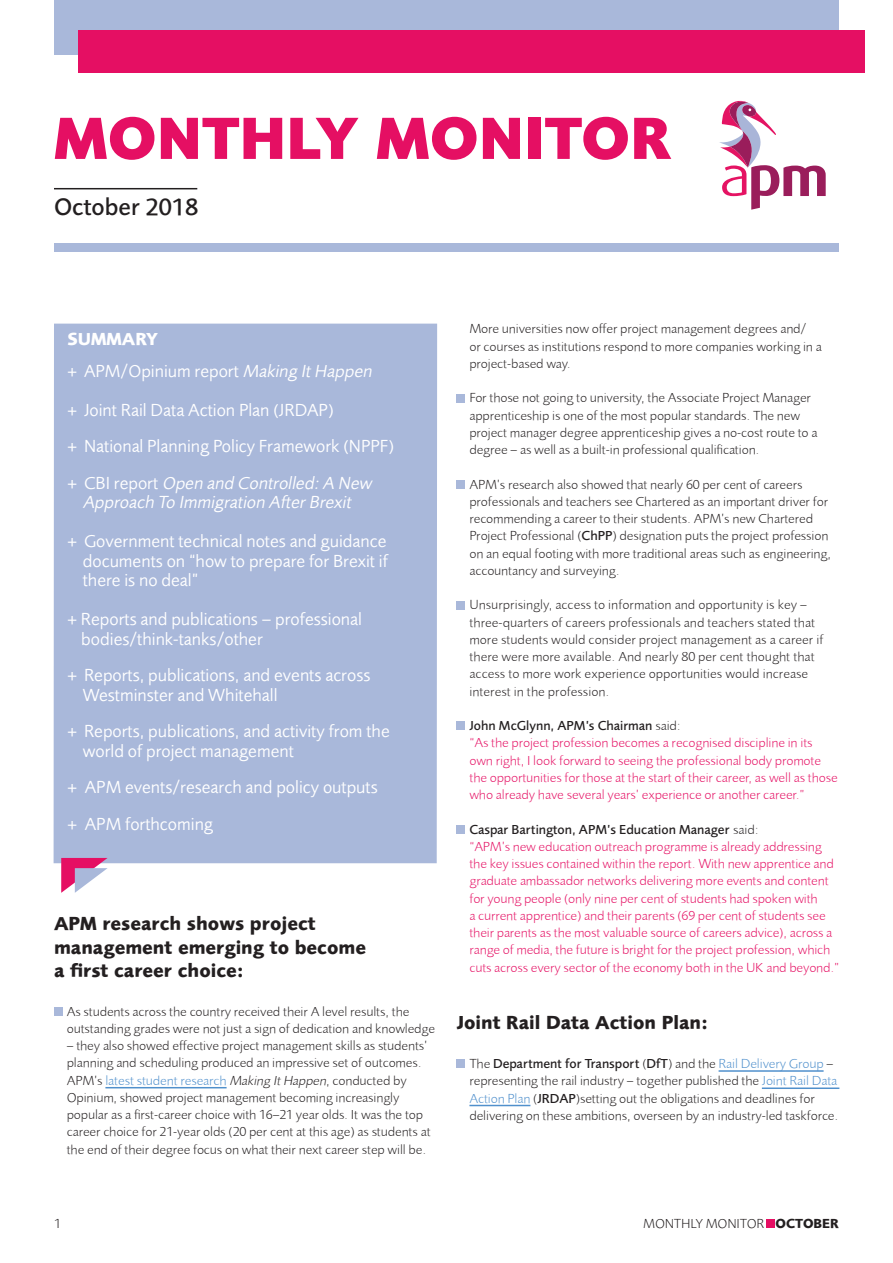
<style>
.page{position:relative;width:893px;height:1263px;background:#fff}
.page>*{position:absolute;margin:0;border:0;box-sizing:border-box;transform-origin:0 0}
.t1{font:800 60.45px "Foundry Sans";color:#e50f63}
.t2{font:500 24.75px "Foundry Sans";color:#231f20}
.t3{font:700 19.5px/23.4px "Foundry Sans";color:#231f20}
.t4{font:18px/19.5px "Foundry Sans";color:#fff}
.t5{font:italic 18px "Foundry Sans";color:#fff}
.t6{font:300 13.5px/17.2px "Foundry Sans";color:#231f20}
.t7{font:300 13.5px/17.2px "Foundry Sans";color:#e50f63}
.s1{font-weight:700}
.s2{font-style:italic}
.s3{color:#5090cc}
.s4{font-weight:500}
.s5{font-weight:500;color:#231f20}
.s6{color:#231f20}
</style>
<div class="page">
<div style="left:54px;top:0;width:785px;height:54px;background:#a9b8da"></div>
<svg style="left:719px;top:101px;width:107px;height:109px"></svg>
<div style="left:78px;top:30px;width:787px;height:42px;background:#e50f63"></div>
<hr style="left:54px;top:188px;width:143px;height:1px;background:#231f20">
<div style="left:54px;top:244px;width:785px;height:8px;background:#a9b8da"></div>
<div style="left:54px;top:324px;width:383px;height:539px;background:#a9b8da"></div>
<svg style="left:61px;top:858px;width:47px;height:35px"></svg>
<hr style="left:105px;top:1087px;width:122px;height:1px;background:#5090cc">
<div style="left:54px;top:1007px;width:9px;height:9px;background:#a9b8da"></div>
<hr style="left:719px;top:1070px;width:105px;height:2px;background:#5090cc">
<hr style="left:762px;top:1087px;width:77px;height:2px;background:#5090cc">
<hr style="left:469px;top:1105px;width:61px;height:1px;background:#5090cc">
<div style="left:457px;top:394px;width:8px;height:8px;background:#a9b8da"></div>
<div style="left:457px;top:480px;width:8px;height:8px;background:#a9b8da"></div>
<div style="left:457px;top:601px;width:8px;height:8px;background:#a9b8da"></div>
<div style="left:457px;top:721px;width:8px;height:9px;background:#a9b8da"></div>
<div style="left:457px;top:825px;width:8px;height:8px;background:#a9b8da"></div>
<div style="left:457px;top:1059px;width:8px;height:9px;background:#a9b8da"></div>
<div style="left:766px;top:1219px;width:9px;height:9px;background:#e50f63"></div>
<h1 class="t1" style="left:54px;top:103px;width:619px">MONTHLY MONITOR</h1>
<h2 class="t2" style="left:54px;top:192px;width:146px">October 2018</h2>
<h3 class="t4" style="left:68px;top:322px;width:309px;line-height:32.2px"><span class="s1">SUMMARY<br></span>+ APM/Opinium report <span class="s2">Making ItHappen</span></h3>
<h3 class="t4" style="left:68px;top:391px;width:328px;line-height:36.5px">+ Joint Rail Data Action Plan (JRDAP)<br>+ National Planning Policy Framework (NPPF) + C B I re p o rt <span class="s2">Open and Controlled:A New</span></h3>
<h3 class="t5" style="left:83px;top:492px;width:273px">Approach To Immigration AfterBrexit</h3>
<h3 class="t4" style="left:83px;top:531px;width:307px;text-align:justify;text-indent:-15px">+ Government technical notes and guidance documents on “how to prepare for Brexit if there is no deal”</h3>
<h3 class="t4" style="left:81px;top:609px;width:282px;text-indent:-14px">+ Reports and publications – professional bodies/think-tanks/other</h3>
<h3 class="t4" style="left:83px;top:665px;width:289px;text-indent:-15px">+ Reports, publications, and events across<br>Westminster and Whitehall</h3>
<h3 class="t4" style="left:83px;top:721px;width:308px;text-indent:-15px">+ Reports, publications, and activity from the world of project management</h3>
<h3 class="t4" style="left:68px;top:769px;width:312px;line-height:36.5px">+ APM events/research and policy outputs + APM forthcoming</h3>
<h3 class="t3" style="left:54px;top:912px;width:314px">APM research shows project management emerging to become a first career choice:</h3>
<p class="t6" style="left:67px;top:1002px;width:370px">As students across the country received their A level results, the outstanding grades were not just a sign of dedication and knowledge</p>
<p class="t6" style="left:67px;top:1037px;width:365px">– they also showed effective project management skills as students’ planning and scheduling produced an impressive set of outcomes.<br>APM’s <span class="s3">latest student research</span> <span class="s2">Making ItHappen</span>, conducted by Opinium, showed project management becoming increasingly popular as a first-career choice with 16–21 year olds. It was the top career choice for 21-year olds (20 per cent at this age) as students at the end of their degree focus on what their next career step will be.</p>
<p class="t6" style="left:469px;top:320px;width:354px">More universities now offer project management degrees and/<br>or courses as institutions respond to more companies working in a project-based way.</p>
<p class="t6" style="left:469px;top:389px;width:349px">For those not going to university, the Associate Project Manager apprenticeship is one of the most popular standards. The new project manager degree apprenticeship gives a no-cost route to a degree – as well as a built-in professional qualification.</p>
<p class="t6" style="left:469px;top:475px;width:363px">APM’s research also showed that nearly 60 per cent of careers professionals and teachers see Chartered as an important driver for recommending a career to their students. APM’s new Chartered Project Professional (<span class="s4">ChPP</span>) designation puts the project profession on an equal footing with more traditional areas such as engineering, accountancy and surveying.</p>
<p class="t6" style="left:469px;top:596px;width:355px">Unsurprisingly, access to information and opportunity is key – three-quarters of careers professionals and teachers stated that more students would consider project management as a career if there were more available. And nearly 80 per cent thought that access to more work experience opportunities would increase interest in the profession.</p>
<p class="t7" style="left:469px;top:717px;width:370px"><span class="s5">John McGlynn, APM’s Chairman</span> <span class="s6">said:<br></span>“As the project profession becomes a recognised discipline in its own right, I look forward to seeing the professional body promote the opportunities for those at the start of their career, as well as those who already have several years’ experience or another career.”</p>
<p class="t7" style="left:469px;top:820px;width:371px"><span class="s5">Caspar Bartington, APM’s Education Manager</span> <span class="s6">said:<br></span>“APM’s new education outreach programme is already addressing the key issues contained within the report. With new apprentice and graduate ambassador networks delivering more events and content for young people (only nine per cent of students had spoken with<br>a current apprentice) and their parents (69 per cent of students see their parents as the most valuable source of careers advice), across a range of media, the future is bright for the project profession, which cuts across every sector of the economy both in the UK and beyond.”</p>
<h3 class="t3" style="left:457px;top:1011px;width:253px">Joint Rail Data Action Plan:</h3>
<p class="t6" style="left:469px;top:1055px;width:370px">The <span class="s4">Department for Transport</span> (<span class="s4">DfT</span>) and the <span class="s3">Rail Delivery Group</span> – representing the rail industry – together published the <span class="s3">Joint Rail Data Action Plan</span> (<span class="s4">JRDAP</span>)setting out the obligations and deadlines for delivering on these ambitions, overseen by an industry-led taskforce.</p>
<p class="t6" style="left:54px;top:1215px;width:8px">1</p>
<p class="t6" style="left:643px;top:1215px;width:197px">MONTHLY MONITOR <span class="s1">OCTOBER</span></p>
</div>
